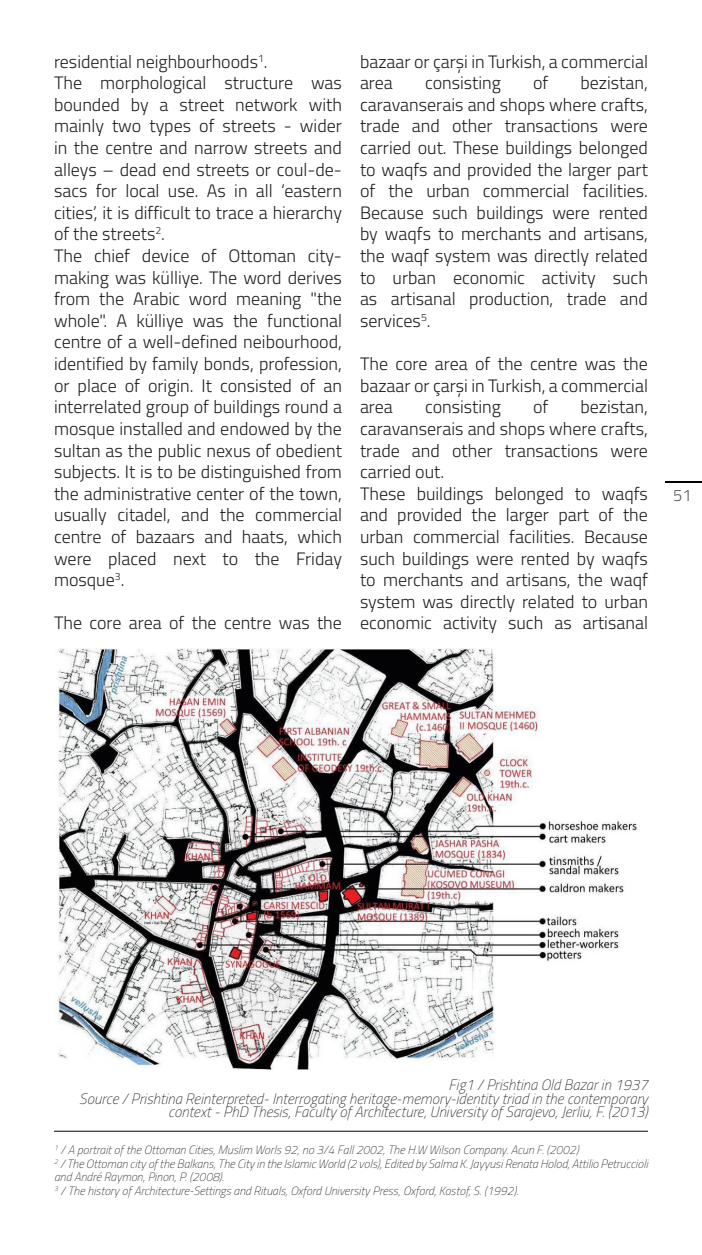
<style>
.page{position:relative;width:702px;height:1255px;background:#fff}
.page>*{position:absolute;margin:0;border:0;box-sizing:border-box;transform-origin:0 0}
.t1{font:300 18px/21.6px "Titillium";color:#231f20;text-align:justify}
.t2{font:300 16.5px "Titillium";color:#57585a}
.Figure_text{font:italic 100 15px/13.5px "Titillium";color:#231f20;text-align:right}
.t3{font:italic 100 12px/13.5px "Titillium";color:#231f20}
</style>
<div class="page">
<hr style="left:665px;top:481px;width:37px;height:1px;background:#000">
<hr style="left:54px;top:1130px;width:594px;height:1px;background:#231f20">
<img style="left:54px;top:648px;width:584px;height:421px">
<p class="t1" style="left:54px;top:50px;width:215px">residential neighbourhoods<sup>1</sup>.</p>
<p class="t1" style="left:54px;top:71px;width:289px">The morphological structure was bounded by a street network with mainly two types of streets - wider in the centre and narrow streets and alleys – dead end streets or coul-de&shy;sacs for local use. As in all ‘eastern cities’, it is difficult to trace a hierarchy of the streets<sup>2</sup>.</p>
<p class="t1" style="left:54px;top:244px;width:289px">The chief device of Ottoman city&shy;making was külliye. The word derives from the Arabic word meaning "the whole". A külliye was the functional centre of a well-defined neibourhood, identified by family bonds, profession, or place of origin. It consisted of an interrelated group of buildings round a mosque installed and endowed by the sultan as the public nexus of obedient subjects. It is to be distinguished from the administrative center of the town, usually citadel, and the commercial centre of bazaars and haats, which were placed next to the Friday mosque<sup>3</sup>.</p>
<p class="t1" style="left:54px;top:611px;width:289px">The core area of the centre was the</p>
<p class="t1" style="left:360px;top:50px;width:289px">bazaar or çarşi in Turkish, a commercial area</p>
<p class="t1" style="left:425px;top:71px;width:77px">consisting</p>
<p class="t1" style="left:533px;top:71px;width:17px">of</p>
<p class="t1" style="left:360px;top:71px;width:289px;text-indent:220px">bezistan, caravanserais and shops where crafts, trade and other transactions were carried out. These buildings belonged to waqfs and provided the larger part of the urban commercial facilities.<br>Because such buildings were rented by waqfs to merchants and artisans, the waqf system was directly related to urban economic activity such as artisanal production, trade and services<sup>5</sup>.</p>
<p class="t1" style="left:360px;top:352px;width:289px">The core area of the centre was the bazaar or çarşi in Turkish, a commercial area</p>
<p class="t1" style="left:425px;top:395px;width:77px">consisting</p>
<p class="t1" style="left:533px;top:395px;width:17px">of</p>
<p class="t1" style="left:360px;top:395px;width:289px;text-indent:220px">bezistan, caravanserais and shops where crafts, trade and other transactions were carried out.</p>
<p class="t1" style="left:360px;top:482px;width:289px">These buildings belonged to waqfs and provided the larger part of the urban commercial facilities. Because such buildings were rented by waqfs to merchants and artisans, the waqf system was directly related to urban economic activity such as artisanal</p>
<p class="t2" style="left:673px;top:483px;width:20px">51</p>
<p class="Figure_text" style="left:448px;top:1077px;width:201px">Fig1 / Prishtina Old Bazar in 1937</p>
<p class="Figure_text" style="left:79px;top:1090px;width:570px">Source / Prishtina Reinterpreted- Interrogating heritage-memory-identity triad in the contemporary context - PhD Thesis, Faculty of Architecture, University of Sarajevo, Jerliu, F. (2013)</p>
<p class="t3" style="left:54px;top:1142px;width:526px"><sup>1</sup> / A portrait of the Ottoman Cities, Muslim Worls 92, no 3/4 Fall 2002, The H.W Wilson Company. Acun F. (2002)</p>
<p class="t3" style="left:54px;top:1156px;width:595px"><sup>2</sup> / The Ottoman city of the Balkans, The City in the Islamic World (2 vols), Edited by Salma K. Jayyusi Renata Holod, Attilio Petruccioli and André Raymon, Pinon, P. (2008).</p>
<p class="t3" style="left:54px;top:1183px;width:466px"><sup>3</sup> / The history of Architecture-Settings and Rituals, Oxford University Press, Oxford, Kostof, S. (1992).</p>
</div>
